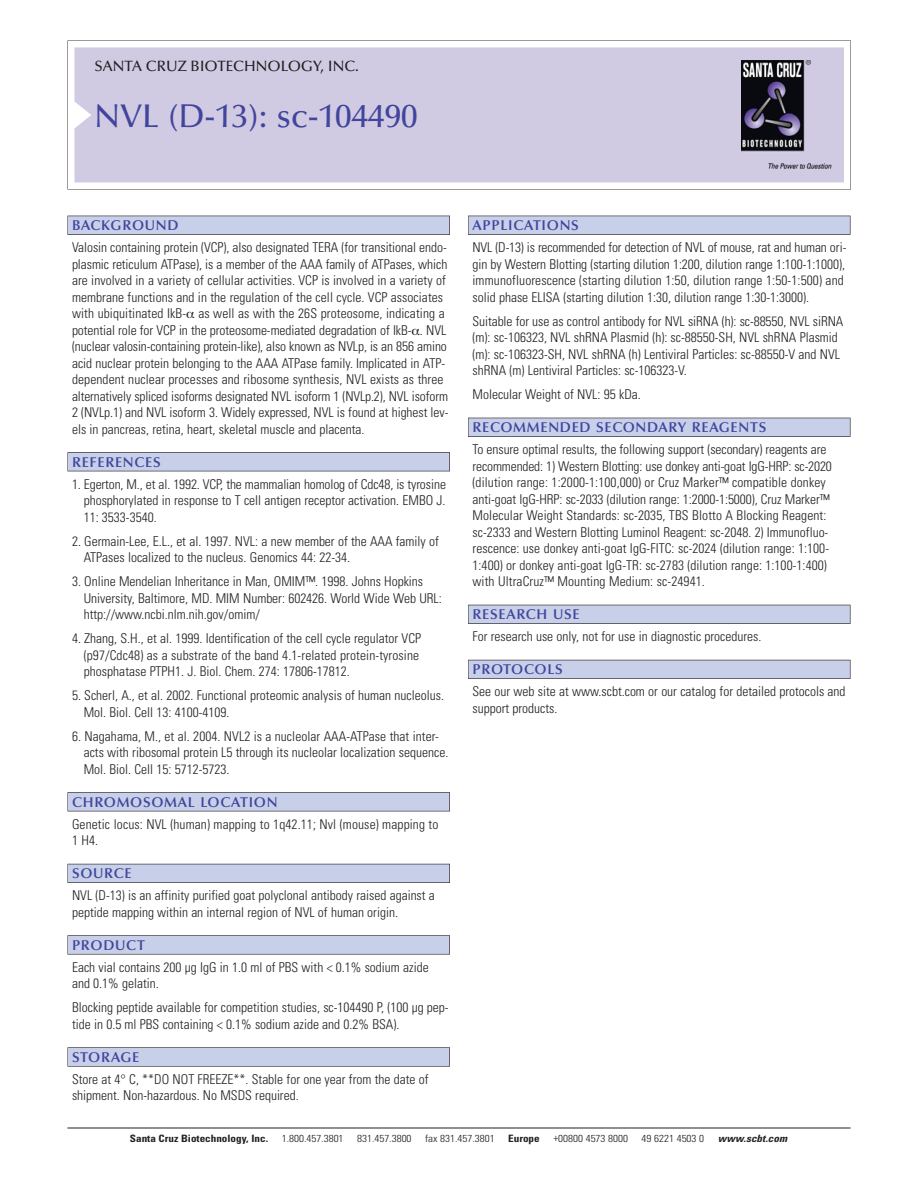
<style>
.page{position:relative;width:918px;height:1188px;background:#fff}
.page>*{position:absolute;margin:0;border:0;box-sizing:border-box;transform-origin:0 0}
.t1{font:500 33px "Optima";color:#41459c}
.t2{font:500 15px "Optima";color:#231f20}
.t3{font:600 14.25px "Optima";letter-spacing:.05em;color:#41459c}
.t4{font:300 condensed 13.5px/16.5px "Univers";color:#231f20}
.t5{font:300 condensed 10.2px "Univers";color:#231f20;scale:1.1 1}
.t6{font:700 condensed 10.2px "Univers";color:#231f20;scale:1.1 1}
.t7{font:italic 700 condensed 10.2px "Univers";color:#231f20;scale:1.1 1}
</style>
<div class="page">
<svg style="left:68px;top:40px;width:783px;height:149px"></svg>
<div style="left:74px;top:47px;width:770px;height:135px;background:#d1cae3"></div>
<img style="left:741px;top:60px;width:90px;height:108px">
<div style="left:68px;top:216px;width:382px;height:19px;background:#64636a"></div>
<div style="left:68px;top:216px;width:381px;height:18px;background:#c7cfe9"></div>
<div style="left:68px;top:452px;width:382px;height:19px;background:#64636a"></div>
<div style="left:68px;top:453px;width:381px;height:18px;background:#c7cfe9"></div>
<div style="left:68px;top:792px;width:382px;height:19px;background:#67666b"></div>
<div style="left:68px;top:793px;width:381px;height:18px;background:#c7cfe9"></div>
<div style="left:68px;top:864px;width:382px;height:19px;background:#63646e"></div>
<div style="left:68px;top:864px;width:381px;height:18px;background:#c7cfe9"></div>
<svg style="left:68px;top:935px;width:382px;height:20px"></svg>
<div style="left:68px;top:936px;width:381px;height:18px;background:#c7cfe9"></div>
<div style="left:68px;top:1047px;width:382px;height:20px;background:#767575"></div>
<div style="left:68px;top:1048px;width:381px;height:18px;background:#c7cfe9"></div>
<div style="left:468px;top:216px;width:382px;height:19px;background:#64636a"></div>
<div style="left:468px;top:216px;width:382px;height:18px;background:#c7cfe9"></div>
<div style="left:468px;top:418px;width:382px;height:19px;background:#62626a"></div>
<div style="left:468px;top:418px;width:382px;height:18px;background:#c7cfe9"></div>
<div style="left:468px;top:605px;width:382px;height:19px;background:#63636c"></div>
<div style="left:468px;top:605px;width:382px;height:18px;background:#c7cfe9"></div>
<div style="left:468px;top:660px;width:382px;height:19px;background:#63646e"></div>
<div style="left:468px;top:660px;width:382px;height:18px;background:#c7cfe9"></div>
<hr style="left:68px;top:1128px;width:782px;height:1px;background:#231f20">
<p class="t2" style="left:94px;top:60px;width:266px">SANTA CRUZ BIOTECHNOLOGY, INC.</p>
<h1 class="t1" style="left:94px;top:102px;width:325px">NVL (D-13): sc-104490</h1>
<p class="t3" style="left:72px;top:219px;width:108px">BACKGROUND</p>
<p class="t4" style="left:72px;top:240px;width:378px">Valosin containing protein (VCP), also designated TERA (for transitional endo&shy;plasmic reticulum ATPase), is a member of the AAA family of ATPases, which are involved in a variety of cellular activities. VCP is involved in a variety of membrane functions and in the regulation of the cell cycle. VCP associates with ubiquitinated IkB- as well as with the 26S proteosome, indicating a potential role for VCP in the proteosome-mediated degradation of IkB- . NVL (nuclear valosin-containing protein-like), also known as NVLp, is an 856 amino acid nuclear protein belonging to the AAA ATPase family. Implicated in ATP&shy;dependent nuclear processes and ribosome synthesis, NVL exists as three alternatively spliced isoforms designated NVL isoform 1 (NVLp.2), NVL isoform 2 (NVLp.1) and NVL isoform 3. Widely expressed, NVL is found at highest lev&shy;els in pancreas, retina, heart, skeletal muscle and placenta.</p>
<p class="t3" style="left:72px;top:456px;width:90px">REFERENCES</p>
<p class="t4" style="left:84px;top:477px;width:364px;text-align:justify;text-indent:-12px">1. Egerton, M., et al. 1992. VCP, the mammalian homolog of Cdc48, is tyrosine phosphorylated in response to T cell antigen receptor activation. EMBO J.<br>11: 3533-3540.</p>
<p class="t4" style="left:84px;top:534px;width:357px;text-indent:-12px">2. Germain-Lee, E.L., et al. 1997. NVL: a new member of the AAA family of<br>ATPases localized to the nucleus. Genomics 44: 22-34.</p>
<p class="t4" style="left:84px;top:574px;width:360px;text-indent:-12px">3. Online Mendelian Inheritance in Man, OMIM™. 1998. Johns Hopkins<br>University, Baltimore, MD. MIM Number: 602426. World Wide Web URL: http://www.ncbi.nlm.nih.gov/omim/</p>
<p class="t4" style="left:84px;top:631px;width:339px;text-indent:-12px">4. Zhang, S.H., et al. 1999. Identification of the cell cycle regulator VCP (p97/Cdc48) as a substrate of the band 4.1-related protein-tyrosine phosphatase PTPH1. J. Biol. Chem. 274: 17806-17812.</p>
<p class="t4" style="left:84px;top:688px;width:362px;text-indent:-12px">5. Scherl, A., et al. 2002. Functional proteomic analysis of human nucleolus.<br>Mol. Biol. Cell 13: 4100-4109.</p>
<p class="t4" style="left:84px;top:729px;width:366px;text-indent:-12px">6. Nagahama, M., et al. 2004. NVL2 is a nucleolar AAA-ATPase that inter&shy;acts with ribosomal protein L5 through its nucleolar localization sequence.<br>Mol. Biol. Cell 15: 5712-5723.</p>
<p class="t3" style="left:72px;top:796px;width:207px">CHROMOSOMAL LOCATION</p>
<p class="t4" style="left:72px;top:817px;width:368px">Genetic locus: NVL (human) mapping to 1q42.11; Nvl (mouse) mapping to<br>1 H4.</p>
<p class="t3" style="left:72px;top:867px;width:61px">SOURCE</p>
<p class="t4" style="left:72px;top:889px;width:364px">NVL (D-13) is an affinity purified goat polyclonal antibody raised against a peptide mapping within an internal region of NVL of human origin.</p>
<p class="t3" style="left:72px;top:939px;width:74px">PRODUCT</p>
<p class="t4" style="left:72px;top:960px;width:358px">Each vial contains 200 µg IgG in 1.0 ml of PBS with &lt; 0.1% sodium azide and 0.1% gelatin.</p>
<p class="t4" style="left:72px;top:1001px;width:378px">Blocking peptide available for competition studies, sc-104490 P, (100 µg pep&shy;tide in 0.5 ml PBS containing &lt; 0.1% sodium azide and 0.2% BSA).</p>
<p class="t3" style="left:72px;top:1051px;width:69px">STORAGE</p>
<p class="t4" style="left:72px;top:1072px;width:358px">Store at 4° C, **DO NOT FREEZE**. Stable for one year from the date of shipment. Non-hazardous. No MSDS required.</p>
<p class="t3" style="left:473px;top:219px;width:108px">APPLICATIONS</p>
<p class="t4" style="left:473px;top:240px;width:375px">NVL (D-13) is recommended for detection of NVL of mouse, rat and human ori&shy;gin by Western Blotting (starting dilution 1:200, dilution range 1:100-1:1000), immunofluorescence (starting dilution 1:50, dilution range 1:50-1:500) and solid phase ELISA (starting dilution 1:30, dilution range 1:30-1:3000).</p>
<p class="t4" style="left:473px;top:314px;width:372px">Suitable for use as control antibody for NVL siRNA (h): sc-88550, NVL siRNA (m): sc-106323, NVL shRNA Plasmid (h): sc-88550-SH, NVL shRNA Plasmid (m): sc-106323-SH, NVL shRNA (h) Lentiviral Particles: sc-88550-V and NVL shRNA (m) Lentiviral Particles: sc-106323-V.</p>
<p class="t4" style="left:473px;top:387px;width:170px">Molecular Weight of NVL: 95 kDa.</p>
<p class="t3" style="left:473px;top:421px;width:295px">RECOMMENDED SECONDARY REAGENTS</p>
<p class="t4" style="left:473px;top:442px;width:361px">To ensure optimal results, the following support (secondary) reagents are recommended: 1) Western Blotting: use donkey anti-goat IgG-HRP: sc-2020 (dilution range: 1:2000-1:100,000) or Cruz Marker™ compatible donkey anti-goat IgG-HRP: sc-2033 (dilution range: 1:2000-1:5000), Cruz Marker™ Molecular Weight Standards: sc-2035, TBS Blotto A Blocking Reagent: sc-2333 and Western Blotting Luminol Reagent: sc-2048. 2) Immunofluo&shy;rescence: use donkey anti-goat IgG-FITC: sc-2024 (dilution range: 1:100- 1:400) or donkey anti-goat IgG-TR: sc-2783 (dilution range: 1:100-1:400) with UltraCruz™ Mounting Medium: sc-24941.</p>
<p class="t3" style="left:473px;top:608px;width:109px">RESEARCH USE</p>
<p class="t4" style="left:473px;top:630px;width:290px">For research use only, not for use in diagnostic procedures.</p>
<p class="t3" style="left:473px;top:663px;width:92px">PROTOCOLS</p>
<p class="t4" style="left:473px;top:685px;width:375px">See our web site at www.scbt.com or our catalog for detailed protocols and support products.</p>
<p class="t6" style="left:130px;top:1135px;width:127px">Santa Cruz Biotechnology, Inc.</p>
<p class="t5" style="left:282px;top:1135px;width:58px">1.800.457.3801</p>
<p class="t5" style="left:357px;top:1135px;width:51px">831.457.3800</p>
<p class="t5" style="left:425px;top:1135px;width:65px">fax 831.457.3801</p>
<p class="t6" style="left:508px;top:1135px;width:30px">Europe</p>
<p class="t5" style="left:553px;top:1135px;width:69px">+00800 4573 8000</p>
<p class="t5" style="left:642px;top:1135px;width:58px">49 6221 4503 0</p>
<p class="t7" style="left:718px;top:1135px;width:67px">www.scbt.com</p>
</div>
